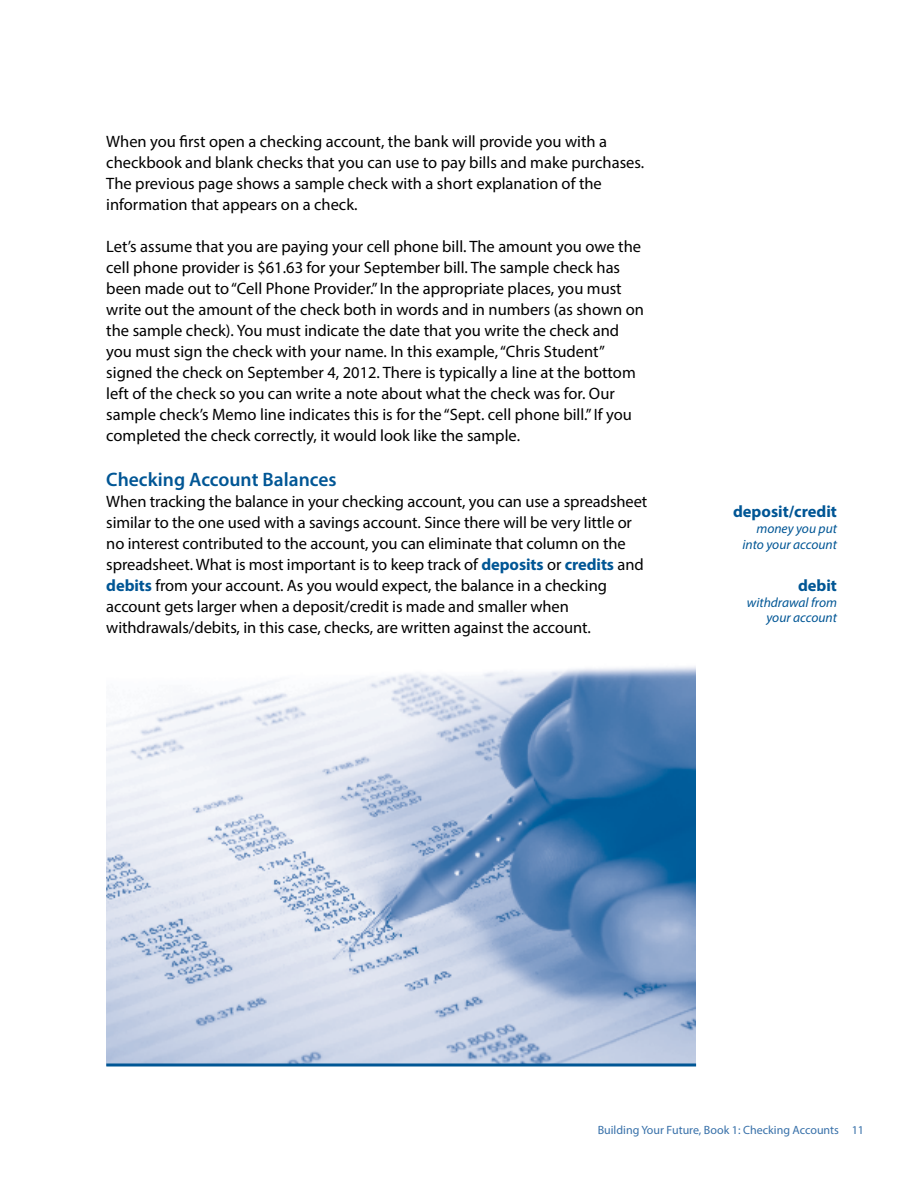
<style>
.page{position:relative;width:918px;height:1188px;background:#fff}
.page>*{position:absolute;margin:0;border:0;box-sizing:border-box;transform-origin:0 0}
.t1{font:600 19.5px "Myriad Pro";color:#005695}
.t2{font:16.5px/21px "Myriad Pro";color:#000}
.t3{font:700 16.5px "Myriad Pro";color:#005695}
.t4{font:italic 13.5px/15.8px "Myriad Pro";color:#005695;text-align:right}
.t5{font:12px "Myriad Pro";color:#3770a9}
.s1{font-weight:700;color:#005695}
</style>
<div class="page">
<img style="left:106px;top:666px;width:589px;height:398px">
<hr style="left:106px;top:1064px;width:590px;height:2px;background:#005695">
<p class="t2" style="left:106px;top:131px;width:539px">When you first open a checking account, the bank will provide you with a checkbook and blank checks that you can use to pay bills and make purchases.<br>The previous page shows a sample check with a short explanation of the information that appears on a check.</p>
<p class="t2" style="left:106px;top:236px;width:539px">Let’s assume that you are paying your cell phone bill. The amount you owe the cell phone provider is $61.63 for your September bill. The sample check has been made out to “Cell Phone Provider.” In the appropriate places, you must write out the amount of the check both in words and in numbers (as shown on the sample check). You must indicate the date that you write the check and you must sign the check with your name. In this example, “Chris Student” signed the check on September 4, 2012. There is typically a line at the bottom left of the check so you can write a note about what the check was for. Our sample check’s Memo line indicates this is for the “Sept. cell phone bill.” If you completed the check correctly, it would look like the sample.</p>
<p class="t1" style="left:106px;top:467px;width:232px">Checking Account Balances</p>
<p class="t2" style="left:106px;top:491px;width:543px">When tracking the balance in your checking account, you can use a spreadsheet similar to the one used with a savings account. Since there will be very little or no interest contributed to the account, you can eliminate that column on the spreadsheet. What is most important is to keep track of <span class="s1">deposits</span> or <span class="s1">credits</span> and <span class="s1">debits</span> from your account. As you would expect, the balance in a checking account gets larger when a deposit/credit is made and smaller when withdrawals/debits, in this case, checks, are written against the account.</p>
<p class="t3" style="left:733px;top:501px;width:105px">deposit/credit</p>
<p class="t4" style="left:742px;top:521px;width:96px">money you put into your account</p>
<p class="t3" style="left:798px;top:575px;width:40px">debit</p>
<p class="t4" style="left:747px;top:594px;width:92px">withdrawal from your account</p>
<p class="t5" style="left:598px;top:1123px;width:268px">Building Your Future, Book 1: Checking Accounts 11</p>
</div>
